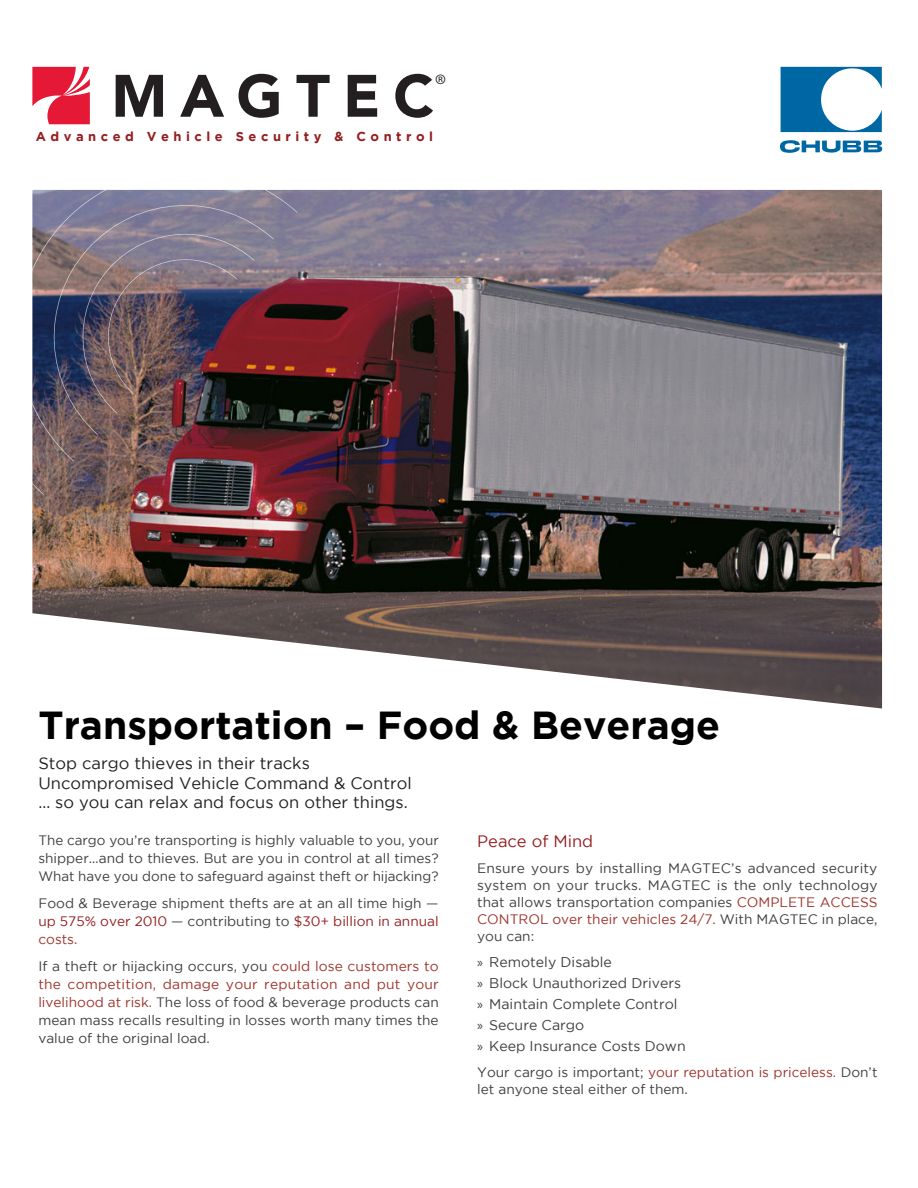
<style>
.page{position:relative;width:918px;height:1188px;background:#fff}
.page>*{position:absolute;margin:0;border:0;box-sizing:border-box;transform-origin:0 0}
.Small_Par{font:700 39px "Gotham";color:#000}
.t1{font:21.3px "Myriad";color:#231f20}
.t2{font:16.5px "Gotham";color:#231f20}
.Highlighted_small_te{font:16.5px "Gotham";color:#941e20}
.t3{font:14.1px "Gotham";color:#3e3e3f}
.Small_Par-2{font:13.65px/18px "Gotham";color:#3e3e3f;text-align:justify}
.t4{font:700 12.9px "Gotham";letter-spacing:.35em;color:#941e20}
.s1{color:#941e20}
.s2{color:#9d332b}
.s3{font-family:"Myriad Pro"}
</style>
<div class="page">
<img style="left:32px;top:190px;width:850px;height:519px">
<img style="left:32px;top:101px;width:296px;height:394px">
<svg style="left:32px;top:67px;width:58px;height:57px"></svg>
<svg style="left:116px;top:75px;width:47px;height:42px"></svg>
<svg style="left:180px;top:75px;width:44px;height:42px"></svg>
<svg style="left:239px;top:74px;width:40px;height:44px"></svg>
<svg style="left:297px;top:75px;width:33px;height:42px"></svg>
<svg style="left:348px;top:75px;width:29px;height:42px"></svg>
<svg style="left:395px;top:74px;width:38px;height:44px"></svg>
<svg style="left:781px;top:67px;width:101px;height:65px"></svg>
<svg style="left:780px;top:140px;width:102px;height:13px"></svg>
<p class="t1" style="left:435px;top:71px;width:12px">®</p>
<p class="t4" style="left:36px;top:128px;width:399px">Advanced Vehicle Security &amp; Control</p>
<p class="Small_Par" style="left:38px;top:703px;width:683px">Transportation – Food &amp; Beverage</p>
<p class="t2" style="left:38px;top:754px;width:273px">Stop cargo thieves in their tracks</p>
<p class="t2" style="left:38px;top:774px;width:375px">Uncompromised Vehicle Command &amp; Control</p>
<p class="t2" style="left:38px;top:793px;width:371px">… so you can relax and focus on other things.</p>
<p class="Small_Par-2" style="left:38px;top:831px;width:402px">The cargo you’re transporting is highly valuable to you, your shipper…and to thieves. But are you in control at all times?<br>What have you done to safeguard against theft or hijacking?</p>
<p class="Small_Par-2" style="left:38px;top:894px;width:402px">Food &amp; Beverage shipment thefts are at an all time high — <span class="s1">up 575% over 2010</span> — contributing to <span class="s1">$30+ billion in annual </span><span class="s2">costs.</span></p>
<p class="Small_Par-2" style="left:38px;top:957px;width:402px">If a theft or hijacking occurs, you <span class="s2">could lose customers to the competition, damage your reputation and put your livelihood at risk.</span> The loss of food &amp; beverage products can mean mass recalls resulting in losses worth many times the value of the original load.</p>
<p class="Highlighted_small_te" style="left:477px;top:832px;width:117px">Peace of Mind</p>
<p class="Small_Par-2" style="left:477px;top:859px;width:402px;line-height:17.1px">Ensure yours by installing MAGTEC’s advanced security system on your trucks. MAGTEC is the only technology that allows transportation companies <span class="s2">COMPLETE ACCESS CONTROL over their vehicles 24/7.</span> With MAGTEC in place, you can:</p>
<p class="t3" style="left:477px;top:954px;width:136px"><span class="s3">»</span> Remotely Disable</p>
<p class="t3" style="left:477px;top:975px;width:206px"><span class="s3">»</span> Block Unauthorized Drivers</p>
<p class="t3" style="left:477px;top:996px;width:202px"><span class="s3">»</span> Maintain Complete Control</p>
<p class="t3" style="left:477px;top:1017px;width:109px"><span class="s3">»</span> Secure Cargo</p>
<p class="t3" style="left:477px;top:1038px;width:210px"><span class="s3">»</span> Keep Insurance Costs Down</p>
<p class="Small_Par-2" style="left:477px;top:1063px;width:402px;line-height:17.1px">Your cargo is important; <span class="s2">your reputation is priceless.</span> Don’t let anyone steal either of them.</p>
</div>
